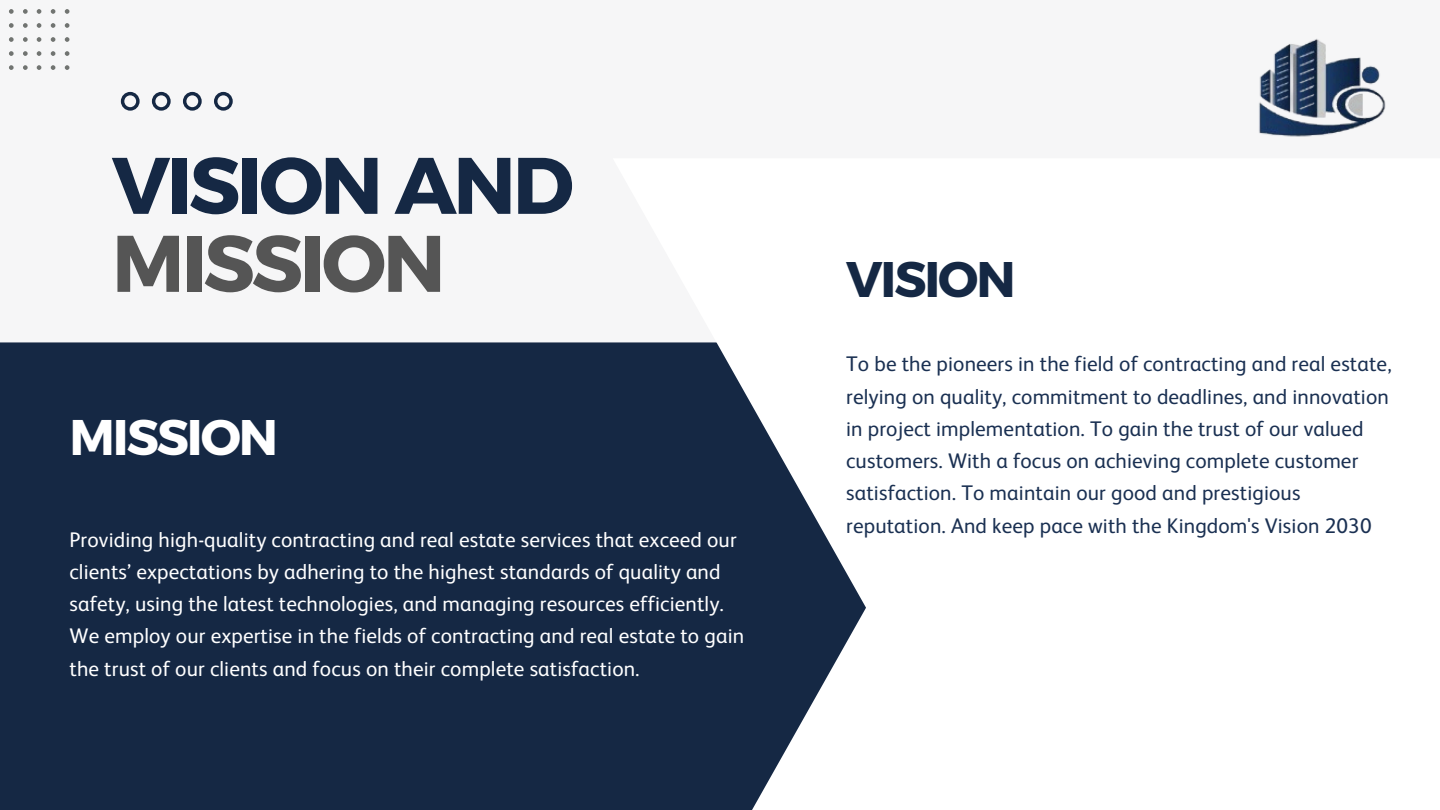
<style>
.page{position:relative;width:1440px;height:810px;background:#f6f6f7}
.page>*{position:absolute;margin:0;border:0;box-sizing:border-box;transform-origin:0 0}
.t1{font:700 80px/78px "Montserrat";letter-spacing:-.04em;color:#152844}
.t2{font:700 50px "Montserrat";letter-spacing:-.04em;color:#fff}
.t3{font:700 50px "Montserrat";letter-spacing:-.04em;color:#152844}
.t4{font:21.2px/32.2px "FS Albert Arabic";letter-spacing:.005em;color:#fff}
.t5{font:21.2px/32.2px "FS Albert Arabic";letter-spacing:.005em;color:#1a3052}
.s1{color:#555}
</style>
<div class="page">
<div style="left:0;top:342px;width:1326px;height:468px;background:#152844"></div>
<svg style="left:613px;top:342px;width:713px;height:468px;fill:#fff"></svg>
<svg style="left:9px;top:9px;width:60px;height:61px"></svg>
<svg style="left:121px;top:92px;width:112px;height:19px"></svg>
<img style="left:1259px;top:39px;width:127px;height:98px">
<p class="t1" style="left:112px;top:142px;width:464px">VISION AND<br><span class="s1">MISSION</span></p>
<p class="t2" style="left:69px;top:404px;width:210px">MISSION</p>
<h2 class="t4" style="left:69px;top:523px;width:676px">Providing high-quality contracting and real estate services that exceed our clients’ expectations by adhering to the highest standards of quality and safety, using the latest technologies, and managing resources efficiently.<br>We employ our expertise in the fields of contracting and real estate to gain the trust of our clients and focus on their complete satisfaction.</h2>
<p class="t3" style="left:846px;top:247px;width:171px">VISION</p>
<h1 class="t5" style="left:846px;top:348px;width:547px">To be the pioneers in the field of contracting and real estate, relying on quality, commitment to deadlines, and innovation in project implementation. To gain the trust of our valued customers. With a focus on achieving complete customer satisfaction. To maintain our good and prestigious reputation. And keep pace with the Kingdom's Vision 2030</h1>
</div>
